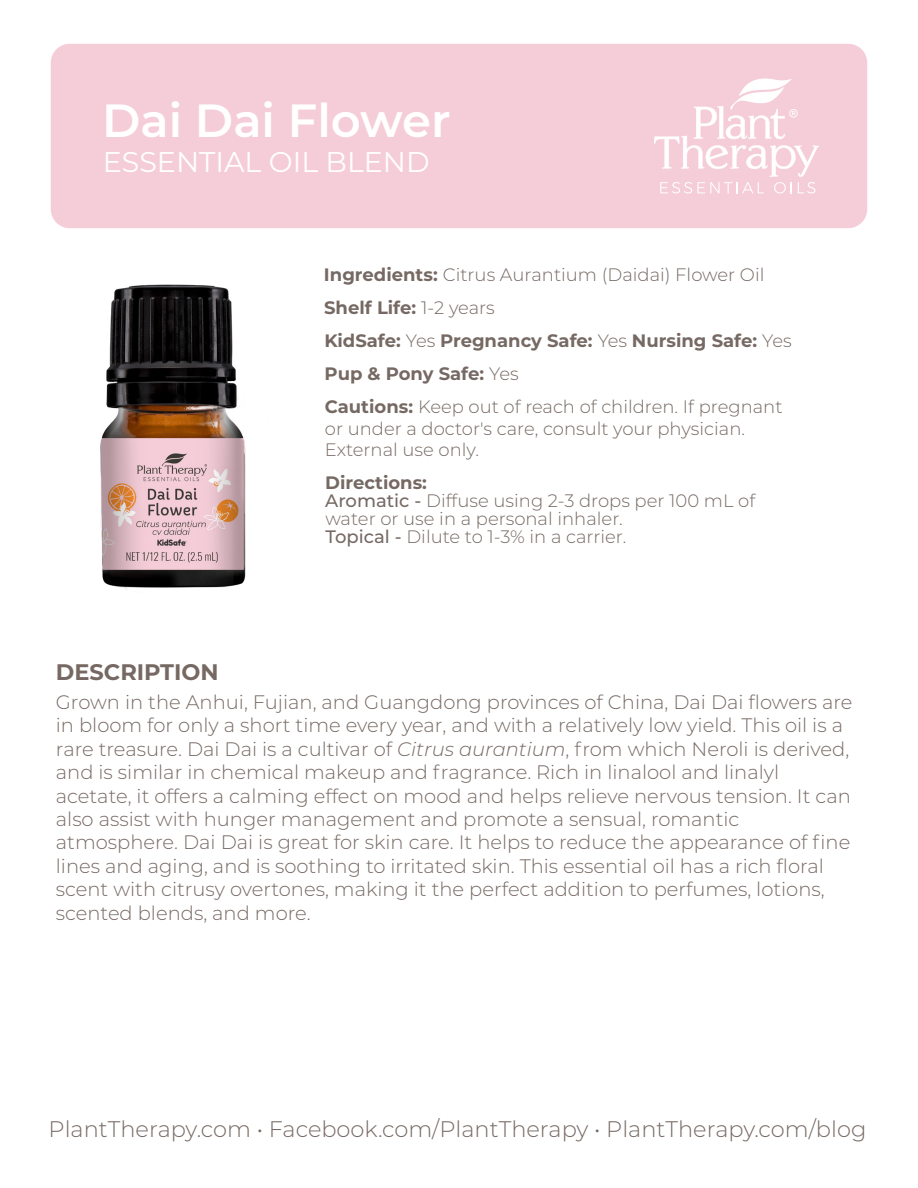
<style>
.page{position:relative;width:918px;height:1188px;background:#fff}
.page>*{position:absolute;margin:0;border:0;box-sizing:border-box;transform-origin:0 0}
.t1{font:600 46.5px "Montserrat";color:#fff}
.t2{font:28.5px "Montserrat";color:#fff}
.t3{font:300 22.5px "Montserrat";color:#766963}
.t4{font:700 22.5px "Montserrat";color:#766963}
.t5{font:300 19.5px/23.4px "Montserrat";color:#766963}
.t6{font:300 18px/33px "Montserrat";color:#766963}
.s1{font-weight:700}
.s2{font-weight:500}
.s3{font-style:italic}
</style>
<div class="page">
<img style="left:100px;top:284px;width:146px;height:306px">
<div style="left:51px;top:44px;width:816px;height:184px;background:#f5cdd9;border-radius:19px"></div>
<svg style="left:654px;top:78px;width:165px;height:116px"></svg>
<h1 class="t1" style="left:102px;top:88px;width:350px">Dai Dai Flower</h1>
<h2 class="t2" style="left:103px;top:142px;width:328px">ESSENTIAL OIL BLEND</h2>
<p class="t4" style="left:56px;top:656px;width:164px">DESCRIPTION</p>
<p class="t6" style="left:324px;top:258px;width:469px"><span class="s1">Ingredients:</span> Citrus Aurantium (Daidai) Flower Oil <span class="s1">Shelf Life:</span> 1-2 years<br><span class="s1">KidSafe:</span> Yes <span class="s1">Pregnancy Safe:</span> Yes <span class="s1">Nursing Safe:</span> Yes <span class="s1">Pup &amp; Pony Safe:</span> Yes<br><span class="s1">Cautions:</span> Keep out of reach of children. If pregnant</p>
<p class="t6" style="left:325px;top:417px;width:422px;line-height:21.6px">or under a doctor's care, consult your physician.<br>External use only.</p>
<p class="t6" style="left:325px;top:473px;width:432px;line-height:18px"><span class="s1">Directions:<br></span><span class="s2">Aromatic -</span> Diffuse using 2-3 drops per 100 mL of water or use in a personal inhaler.<br><span class="s2">Topical -</span> Dilute to 1-3% in a carrier.</p>
<p class="t5" style="left:56px;top:690px;width:798px">Grown in the Anhui, Fujian, and Guangdong provinces of China, Dai Dai flowers are in bloom for only a short time every year, and with a relatively low yield. This oil is a rare treasure. Dai Dai is a cultivar of <span class="s3">Citrus aurantium</span>, from which Neroli is derived, and is similar in chemical makeup and fragrance. Rich in linalool and linalyl acetate, it offers a calming effect on mood and helps relieve nervous tension. It can also assist with hunger management and promote a sensual, romantic atmosphere. Dai Dai is great for skin care. It helps to reduce the appearance of fine lines and aging, and is soothing to irritated skin. This essential oil has a rich floral scent with citrusy overtones, making it the perfect addition to perfumes, lotions, scented blends, and more.</p>
<p class="t3" style="left:49px;top:1114px;width:819px">PlantTherapy.com • Facebook.com/PlantTherapy • PlantTherapy.com/blog</p>
</div>
